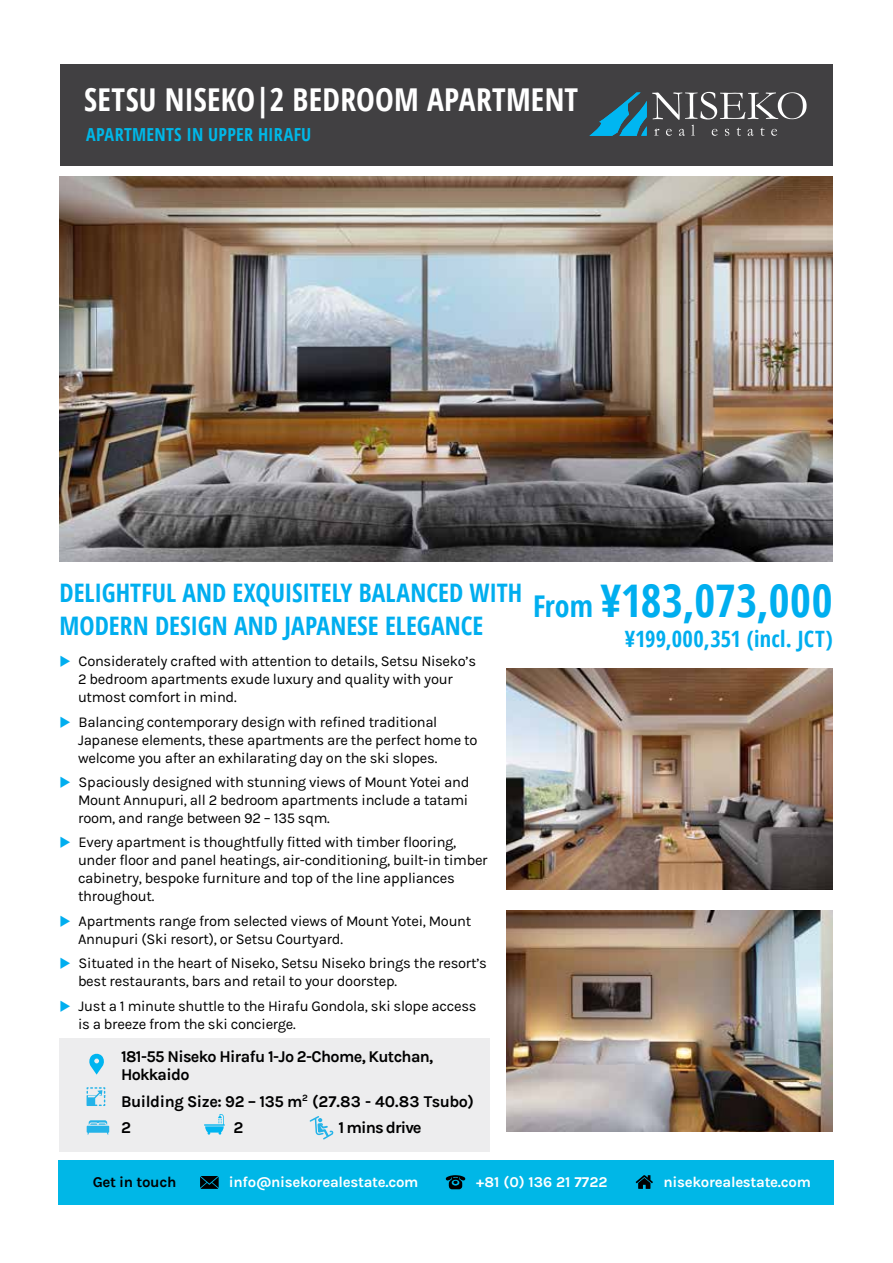
<style>
.page{position:relative;width:893px;height:1263px;background:#fff}
.page>*{position:absolute;margin:0;border:0;box-sizing:border-box;transform-origin:0 0}
.t1{font:700 condensed 45px "Open Sans";letter-spacing:.01em;color:#00aeef}
.t2{font:700 condensed 31.5px "Open Sans";letter-spacing:.01em;color:#fff}
.t3{font:700 condensed 25.5px/33px "Open Sans";color:#00aeef}
.t4{font:700 condensed 22.5px "Open Sans";letter-spacing:.01em;color:#00aeef}
.t5{font:700 condensed 18px "Open Sans";letter-spacing:.015em;color:#00b7e7}
.t6{font:700 16.5px/18px "Karla";letter-spacing:-.04em;color:#000}
.t7{font:700 16.5px "Karla";letter-spacing:-.06em;color:#000}
.t8{font:15px/18px "Karla";letter-spacing:-.02em;color:#000}
.t9{font:700 15px "Karla";letter-spacing:-.02em;color:#fff}
.t10{font:700 15px "Karla";color:#fff}
.t11{font:700 15px "Karla";letter-spacing:-.02em;color:#000}
.s1{font-size:30px}
</style>
<div class="page">
<div style="left:60px;top:64px;width:773px;height:102px;background:#414042"></div>
<div style="left:58px;top:1160px;width:775px;height:44px;background:#00b7e7"></div>
<svg style="left:445px;top:1175px;width:21px;height:14px"></svg>
<svg style="left:636px;top:1175px;width:17px;height:14px"></svg>
<svg style="left:200px;top:1176px;width:19px;height:13px"></svg>
<svg style="left:589px;top:92px;width:217px;height:44px"></svg>
<img style="left:507px;top:668px;width:326px;height:221px">
<img style="left:507px;top:911px;width:326px;height:220px">
<div style="left:59px;top:1039px;width:431px;height:113px;background:#ededee"></div>
<svg style="left:89px;top:1053px;width:15px;height:22px"></svg>
<img style="left:60px;top:176px;width:773px;height:385px">
<svg style="left:310px;top:1116px;width:24px;height:23px"></svg>
<svg style="left:87px;top:1120px;width:22px;height:14px"></svg>
<svg style="left:204px;top:1114px;width:21px;height:20px"></svg>
<svg style="left:87px;top:1087px;width:18px;height:19px"></svg>
<h2 class="t2" style="left:84px;top:78px;width:496px">SETSU NISEKO|2 BEDROOM APARTMENT</h2>
<p class="t5" style="left:86px;top:122px;width:227px">APARTMENTS IN UPPER HIRAFU</p>
<h3 class="t3" style="left:60px;top:575px;width:464px">DELIGHTFUL AND EXQUISITELY BALANCED WITH<br>MODERN DESIGN AND JAPANESE ELEGANCE</h3>
<p class="t8" style="left:78px;top:652px;width:400px">Considerately crafted with attention to details, Setsu Niseko’s<br>2 bedroom apartments exude luxury and quality with your utmost comfort in mind.</p>
<p class="t8" style="left:78px;top:713px;width:401px">Balancing contemporary design with refined traditional<br>Japanese elements, these apartments are the perfect home to welcome you after an exhilarating day on the ski slopes.</p>
<p class="t8" style="left:78px;top:773px;width:393px;text-align:justify">Spaciously designed with stunning views of Mount Yotei and Mount Annupuri, all 2 bedroom apartments include a tatami room, and range between 92 – 135 sqm.</p>
<p class="t8" style="left:78px;top:834px;width:411px">Every apartment is thoughtfully fitted with timber flooring, under floor and panel heatings, air-conditioning, built-in timber cabinetry, bespoke furniture and top of the line appliances throughout.</p>
<p class="t8" style="left:78px;top:912px;width:395px">Apartments range from selected views of Mount Yotei, Mount<br>Annupuri (Ski resort), or Setsu Courtyard.</p>
<p class="t8" style="left:78px;top:954px;width:410px">Situated in the heart of Niseko, Setsu Niseko brings the resort’s best restaurants, bars and retail to your doorstep.</p>
<p class="t8" style="left:78px;top:997px;width:400px">Just a 1 minute shuttle to the Hirafu Gondola, ski slope access is a breeze from the ski concierge.</p>
<p class="t6" style="left:121px;top:1048px;width:314px">181-55 Niseko Hirafu 1-Jo 2-Chome, Kutchan,<br>Hokkaido</p>
<p class="t6" style="left:121px;top:1088px;width:355px;line-height:26.5px">Building Size: 92 – 135 m<sup>2</sup> (27.83 - 40.83 Tsubo)<br>2</p>
<p class="t6" style="left:234px;top:1119px;width:11px">2</p>
<p class="t7" style="left:339px;top:1118px;width:85px">1 mins drive</p>
<h1 class="t1" style="left:533px;top:569px;width:301px"><span class="s1">From</span> ¥183,073,000</h1>
<h3 class="t4" style="left:625px;top:623px;width:209px">¥199,000,351 (incl. JCT)</h3>
<p class="t11" style="left:93px;top:1173px;width:85px">Get in touch</p>
<p class="t9" style="left:229px;top:1173px;width:191px">info@nisekorealestate.com</p>
<p class="t10" style="left:476px;top:1173px;width:133px">+81 (0) 136 21 7722</p>
<p class="t9" style="left:664px;top:1173px;width:149px">nisekorealestate.com</p>
</div>
